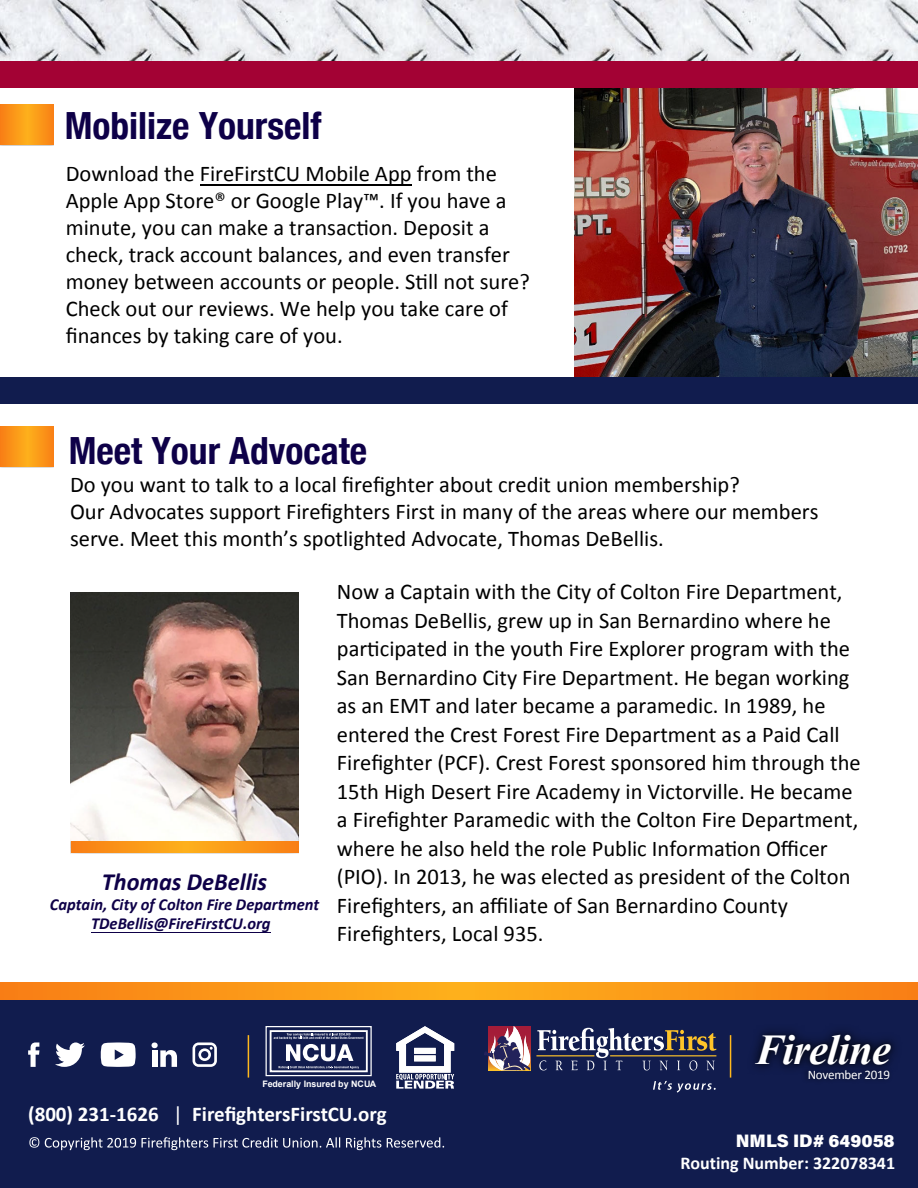
<style>
.page{position:relative;width:918px;height:1188px;background:#fff}
.page>*{position:absolute;margin:0;border:0;box-sizing:border-box;transform-origin:0 0}
.t1{font:italic 700 42.45px "Times New Roman";letter-spacing:-.02em;color:#fff}
.t2{font:700 condensed 37.5px "Helvetica Neue";color:#0e0048}
.t3{font:italic 700 24.75px "Calibri";color:#0e0048}
.t4{font:22.5px/28.5px "Calibri";color:#000}
.t5{font:700 21px "Calibri";color:#fff}
.t6{font:700 18px "Calibri";color:#fff}
.t7{font:900 18px "Acumin Pro";color:#fff}
.t8{font:italic 700 16.8px/19.5px "Calibri";color:#0e0048;text-align:center}
.t9{font:13.05px "Calibri";letter-spacing:-.02em;color:#fff}
.t10{font:700 8.85px "Arial";color:#fff}
.s1{font-weight:400}
</style>
<div class="page">
<img style="left:575px;top:88px;width:343px;height:289px">
<img style="left:71px;top:593px;width:227px;height:248px">
<img style="left:0;top:0;width:918px;height:62px">
<div style="left:0;top:62px;width:918px;height:26px;background:#a30234"></div>
<div style="left:0;top:377px;width:918px;height:27px;background:#111c4e"></div>
<div style="left:0;top:999px;width:918px;height:189px;background:#111c4e"></div>
<svg style="left:29px;top:1137px;width:415px;height:13px"></svg>
<svg style="left:152px;top:1042px;width:25px;height:25px"></svg>
<svg style="left:101px;top:1042px;width:35px;height:25px"></svg>
<svg style="left:55px;top:1042px;width:30px;height:25px"></svg>
<svg style="left:28px;top:1042px;width:11px;height:25px"></svg>
<svg style="left:193px;top:1042px;width:24px;height:25px"></svg>
<div style="left:752px;top:1031px;width:143px;height:55px;background:linear-gradient(to right,#111c4e,#0f1947)"></div>
<svg style="left:752px;top:1031px;width:143px;height:45px"></svg>
<hr style="left:730px;top:1035px;width:1px;height:43px;background:#ffb81d">
<hr style="left:248px;top:1035px;width:1px;height:43px;background:#ffb81d">
<svg style="left:536px;top:1028px;width:181px;height:42px"></svg>
<svg style="left:484px;top:1026px;width:46px;height:44px;background:#8d667c"></svg>
<svg style="left:653px;top:1081px;width:63px;height:12px"></svg>
<svg style="left:0;top:427px;width:54px;height:40px;background:#fb9718"></svg>
<svg style="left:71px;top:841px;width:227px;height:12px;background:#fb9618"></svg>
<svg style="left:0;top:983px;width:918px;height:17px;background:#fb9618"></svg>
<svg style="left:0;top:105px;width:54px;height:40px;background:#fb9718"></svg>
<svg style="left:396px;top:1026px;width:58px;height:63px"></svg>
<div style="left:266px;top:1026px;width:106px;height:50px;border:1px solid #fff"></div>
<div style="left:270px;top:1030px;width:98px;height:42px;border:2px solid #fff"></div>
<svg style="left:274px;top:1033px;width:90px;height:36px"></svg>
<hr style="left:200px;top:185px;width:212px;height:1px;background:#000">
<hr style="left:91px;top:932px;width:180px;height:1px;background:#0e0048">
<h2 class="t2" style="left:65px;top:94px;width:258px">Mobilize Yourself</h2>
<p class="t4" style="left:66px;top:160px;width:466px;line-height:27px">Download the FireFirstCU Mobile App from the Apple App Store® or Google Play™. If you have a minute, you can make a transaction. Deposit a check, track account balances, and even transfer money between accounts or people. Still not sure?<br>Check out our reviews. We help you take care of finances by taking care of you.</p>
<h2 class="t2" style="left:69px;top:419px;width:300px">Meet Your Advocate</h2>
<p class="t4" style="left:70px;top:471px;width:750px;line-height:27px">Do you want to talk to a local firefighter about credit union membership?<br>Our Advocates support Firefighters First in many of the areas where our members serve. Meet this month’s spotlighted Advocate, Thomas DeBellis.</p>
<p class="t4" style="left:337px;top:577px;width:525px">Now a Captain with the City of Colton Fire Department, Thomas DeBellis, grew up in San Bernardino where he participated in the youth Fire Explorer program with the San Bernardino City Fire Department. He began working as an EMT and later became a paramedic. In 1989, he entered the Crest Forest Fire Department as a Paid Call Firefighter (PCF). Crest Forest sponsored him through the 15th High Desert Fire Academy in Victorville. He became a Firefighter Paramedic with the Colton Fire Department, where he also held the role Public Information Officer (PIO). In 2013, he was elected as president of the Colton Firefighters, an affiliate of San Bernardino County Firefighters, Local 935.</p>
<p class="t3" style="left:102px;top:866px;width:167px">Thomas DeBellis</p>
<p class="t8" style="left:50px;top:894px;width:271px">Captain, City of Colton Fire Department<br>TDeBellis@FireFirstCU.org</p>
<p class="t10" style="left:262px;top:1078px;width:116px">Federally Insured by NCUA</p>
<p class="t5" style="left:28px;top:1100px;width:360px">(800) 231-1626 <span class="s1">|</span> FirefightersFirstCU.org</p>
<h1 class="t1" style="left:755px;top:1020px;width:137px">Fireline</h1>
<p class="t9" style="left:808px;top:1067px;width:84px">November 2019</p>
<p class="t7" style="left:736px;top:1128px;width:160px">NMLS ID# 649058</p>
<p class="t6" style="left:680px;top:1152px;width:216px">Routing Number: 322078341</p>
</div>
